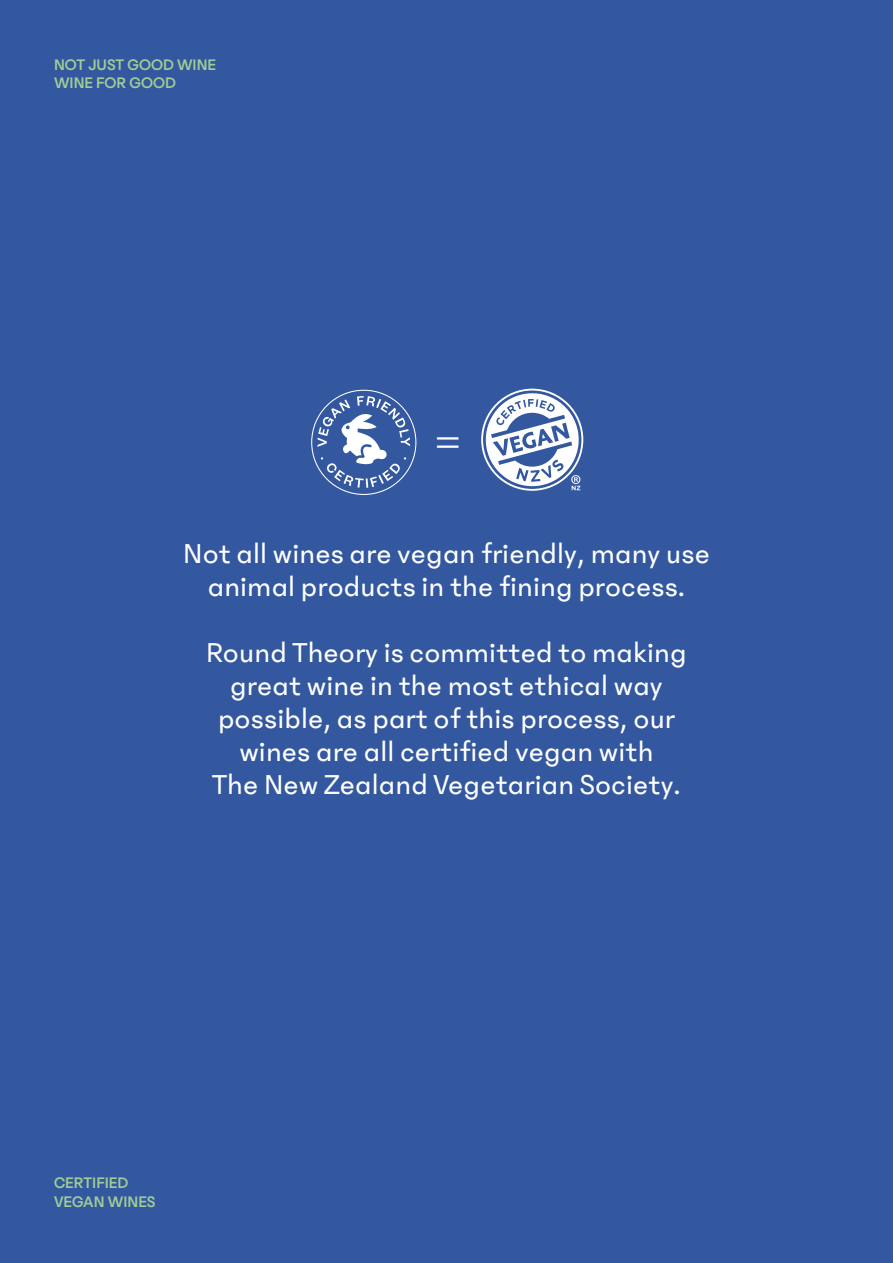
<style>
.page{position:relative;width:893px;height:1263px;background:#3358a0}
.page>*{position:absolute;margin:0;border:0;box-sizing:border-box;transform-origin:0 0}
.t1{font:45px "Minion Pro";color:#fff}
.t2{font:30px/33px "Phantom Sans 0.7";letter-spacing:.005em;color:#fff;text-align:center}
.t3{font:500 16.8px/18.3px "Phantom Sans 0.7";color:#a0cd94}
</style>
<div class="page">
<svg style="left:311px;top:390px;width:105px;height:105px"></svg>
<svg style="left:481px;top:389px;width:102px;height:102px"></svg>
<p class="t3" style="left:54px;top:55px;width:164px">NOT JUST GOOD WINE<br>WINE FOR GOOD</p>
<h1 class="t1" style="left:435px;top:409px;width:28px">=</h1>
<p class="t2" style="left:183px;top:537px;width:528px">Not all wines are vegan friendly, many use animal products in the fining process.</p>
<p class="t2" style="left:206px;top:636px;width:482px">Round Theory is committed to making great wine in the most ethical way possible, as part of this process, our wines are all certified vegan with<br>The New Zealand Vegetarian Society.</p>
<p class="t3" style="left:54px;top:1174px;width:103px">CERTIFIED<br>VEGAN WINES</p>
</div>
